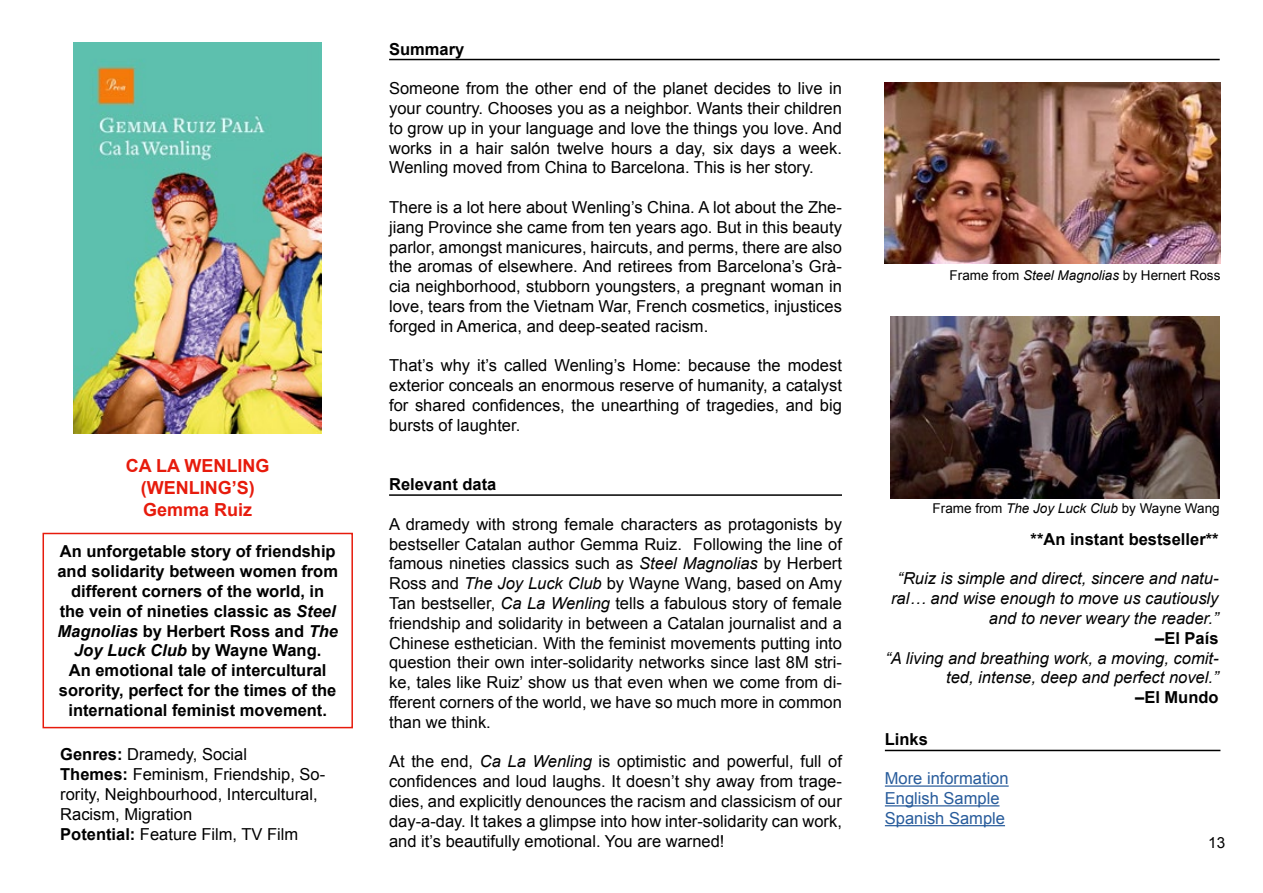
<style>
.page{position:relative;width:1263px;height:893px;background:#fff}
.page>*{position:absolute;margin:0;border:0;box-sizing:border-box;transform-origin:0 0}
.t1{font:700 18px/21.6px "Arial";color:#e71b0c;text-align:center}
.t2{font:16.5px/19.8px "Arial";color:#000;text-align:justify}
.t3{font:700 16.5px/19.8px "Arial";color:#000;text-align:center}
.t4{font:italic 16.5px/19.8px "Arial";color:#000;text-align:right}
.t5{font:16.5px/19.8px "Arial";color:#275b9b}
.t6{font:15.3px "Arial";color:#000}
.t7{font:13.5px "Arial";color:#000}
.s1{font-style:italic}
.s2{font-weight:700}
</style>
<div class="page">
<img style="left:74px;top:43px;width:248px;height:391px">
<hr style="left:389px;top:59px;width:831px;height:1px;background:#000">
<hr style="left:389px;top:494px;width:453px;height:2px;background:#000">
<div style="left:43px;top:533px;width:310px;height:195px;border:2px solid #e71b0c"></div>
<img style="left:885px;top:82px;width:335px;height:182px">
<img style="left:891px;top:317px;width:329px;height:181px">
<hr style="left:885px;top:785px;width:124px;height:2px;background:#275b9b">
<hr style="left:885px;top:805px;width:114px;height:1px;background:#275b9b">
<hr style="left:885px;top:825px;width:120px;height:1px;background:#275b9b">
<hr style="left:885px;top:750px;width:335px;height:1px;background:#000">
<p class="t1" style="left:126px;top:456px;width:145px">CA LA WENLING (WENLING’S)<br>Gemma Ruiz</p>
<p class="t3" style="left:57px;top:542px;width:282px">An unforgetable story of friendship and solidarity between women from different corners of the world, in the vein of nineties classic as <span class="s1">Steel Magnolias</span> by Herbert Ross and <span class="s1">The Joy Luck Club</span> by Wayne Wang.<br>An emotional tale of intercultural sorority, perfect for the times of the international feminist movement.</p>
<p class="t2" style="left:60px;top:745px;width:266px;text-align:left"><span class="s2">Genres:</span> Dramedy, Social<br><span class="s2">Themes:</span> Feminism, Friendship, So&shy;rority, Neighbourhood, Intercultural,<br>Racism, Migration<br><span class="s2">Potential:</span> Feature Film, TV Film</p>
<p class="t3" style="left:389px;top:39px;width:77px">Summary</p>
<p class="t2" style="left:389px;top:79px;width:454px">Someone from the other end of the planet decides to live in your country. Chooses you as a neighbor. Wants their children to grow up in your language and love the things you love. And works in a hair salón twelve hours a day, six days a week.<br>Wenling moved from China to Barcelona. This is her story.</p>
<p class="t2" style="left:389px;top:197px;width:454px">There is a lot here about Wenling’s China. A lot about the Zhe&shy;jiang Province she came from ten years ago. But in this beauty parlor, amongst manicures, haircuts, and perms, there are also the aromas of elsewhere. And retirees from Barcelona’s Grà&shy;cia neighborhood, stubborn youngsters, a pregnant woman in love, tears from the Vietnam War, French cosmetics, injustices forged in America, and deep-seated racism.</p>
<p class="t2" style="left:389px;top:356px;width:454px">That’s why it’s called Wenling’s Home: because the modest exterior conceals an enormous reserve of humanity, a catalyst for shared confidences, the unearthing of tragedies, and big bursts of laughter.</p>
<p class="t3" style="left:389px;top:475px;width:109px">Relevant data</p>
<p class="t2" style="left:389px;top:514px;width:454px">A dramedy with strong female characters as protagonists by bestseller Catalan author Gemma Ruiz. Following the line of famous nineties classics such as <span class="s1">Steel Magnolias</span> by Herbert Ross and <span class="s1">The Joy Luck Club</span> by Wayne Wang, based on Amy Tan bestseller, <span class="s1">Ca La Wenling</span> tells a fabulous story of female friendship and solidarity in between a Catalan journalist and a Chinese esthetician. With the feminist movements putting into question their own inter-solidarity networks since last 8M stri&shy;ke, tales like Ruiz’ show us that even when we come from di&shy;fferent corners of the world, we have so much more in common than we think.</p>
<p class="t2" style="left:389px;top:752px;width:454px">At the end, <span class="s1">Ca La Wenling</span> is optimistic and powerful, full of confidences and loud laughs. It doesn’t shy away from trage&shy;dies, and explicitly denounces the racism and classicism of our day-a-day. It takes a glimpse into how inter-solidarity can work, and it’s beautifully emotional. You are warned!</p>
<p class="t7" style="left:949px;top:266px;width:272px">Frame from <span class="s1">Steel Magnolias</span> by Hernert Ross</p>
<p class="t7" style="left:932px;top:499px;width:289px">Frame from <span class="s1">The Joy Luck Club</span> by Wayne Wang</p>
<p class="t3" style="left:1030px;top:530px;width:189px">**An instant bestseller**</p>
<p class="t4" style="left:891px;top:569px;width:329px">“Ruiz is simple and direct, sincere and natu&shy;ral… and wise enough to move us cautiously and to never weary the reader.”</p>
<p class="t3" style="left:1155px;top:629px;width:65px">–El País</p>
<p class="t4" style="left:885px;top:648px;width:335px">“A living and breathing work, a moving, comit&shy;ted, intense, deep and perfect novel.”</p>
<p class="t3" style="left:1135px;top:688px;width:85px">–El Mundo</p>
<p class="t3" style="left:885px;top:730px;width:45px">Links</p>
<p class="t5" style="left:885px;top:769px;width:125px">More information<br>English Sample<br>Spanish Sample</p>
<p class="t6" style="left:1208px;top:833px;width:19px">13</p>
</div>
